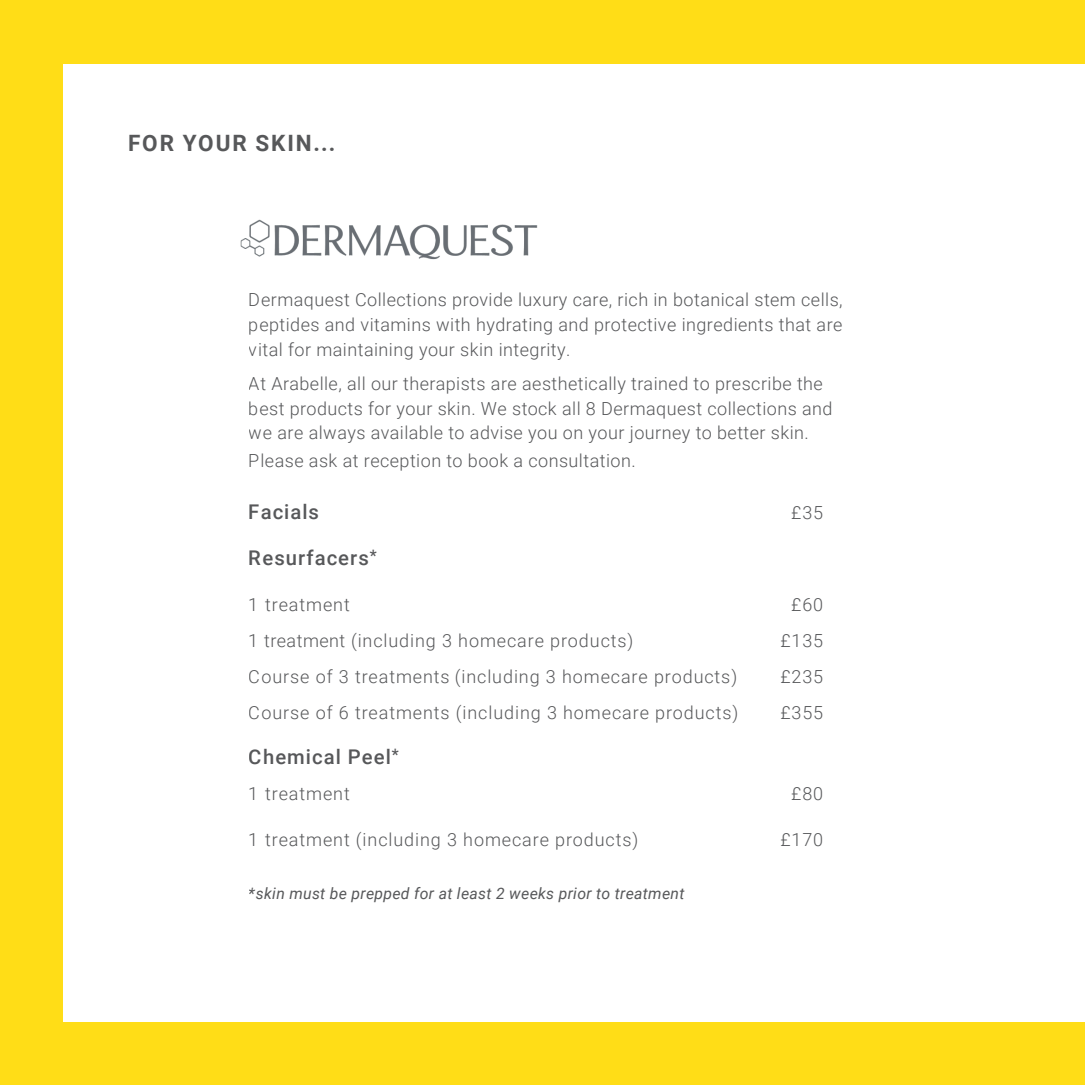
<style>
.page{position:relative;width:1085px;height:1085px;background:#fff}
.page>*{position:absolute;margin:0;border:0;box-sizing:border-box;transform-origin:0 0}
.t1{font:700 22.5px "Roboto";letter-spacing:.085em;color:#57585a}
.t2{font:500 20.25px "Roboto";letter-spacing:.05em;color:#57585a}
.t3{font:300 18px/24.8px "Roboto";letter-spacing:.025em;color:#57585a;text-align:justify}
.t4{font:300 18px "Roboto";letter-spacing:.05em;color:#57585a}
.t5{font:italic 15.75px "Roboto";letter-spacing:.02em;color:#57585a}
</style>
<div class="page">
<div style="left:0;top:0;width:1084px;height:1084px;background:#ffdd17"></div>
<div style="left:64px;top:64px;width:1020px;height:956px;background:#fff"></div>
<img style="left:240px;top:219px;width:298px;height:41px">
<p class="t1" style="left:128px;top:127px;width:209px">FOR YOUR SKIN...</p>
<p class="t3" style="left:249px;top:286px;width:595px">Dermaquest Collections provide luxury care, rich in botanical stem cells, peptides and vitamins with hydrating and protective ingredients that are vital for maintaining your skin integrity.</p>
<p class="t3" style="left:249px;top:370px;width:585px;text-align:left">At Arabelle, all our therapists are aesthetically trained to prescribe the best products for your skin. We stock all 8 Dermaquest collections and we are always available to advise you on your journey to better skin.</p>
<p class="t3" style="left:249px;top:447px;width:388px">Please ask at reception to book a consultation.</p>
<p class="t2" style="left:249px;top:498px;width:72px">Facials</p>
<p class="t3" style="left:791px;top:500px;width:34px">£35</p>
<p class="t2" style="left:249px;top:543px;width:129px">Resurfacers<sup>*</sup></p>
<p class="t4" style="left:249px;top:591px;width:102px">1 treatment</p>
<p class="t3" style="left:791px;top:591px;width:34px">£60</p>
<p class="t4" style="left:249px;top:627px;width:386px">1 treatment (including 3 homecare products)</p>
<p class="t3" style="left:780px;top:627px;width:44px">£135</p>
<p class="t4" style="left:249px;top:663px;width:489px">Course of 3 treatments (including 3 homecare products)</p>
<p class="t3" style="left:780px;top:663px;width:44px">£235</p>
<p class="t4" style="left:249px;top:699px;width:491px">Course of 6 treatments (including 3 homecare products)</p>
<p class="t3" style="left:780px;top:699px;width:44px">£355</p>
<p class="t2" style="left:249px;top:742px;width:151px">Chemical Peel<sup>*</sup></p>
<p class="t4" style="left:249px;top:781px;width:102px">1 treatment</p>
<p class="t3" style="left:791px;top:780px;width:34px">£80</p>
<p class="t4" style="left:249px;top:826px;width:391px">1 treatment (including 3 homecare products)</p>
<p class="t3" style="left:780px;top:826px;width:44px">£170</p>
<p class="t5" style="left:249px;top:882px;width:437px">*skin must be prepped for at least 2 weeks prior to treatment</p>
</div>
